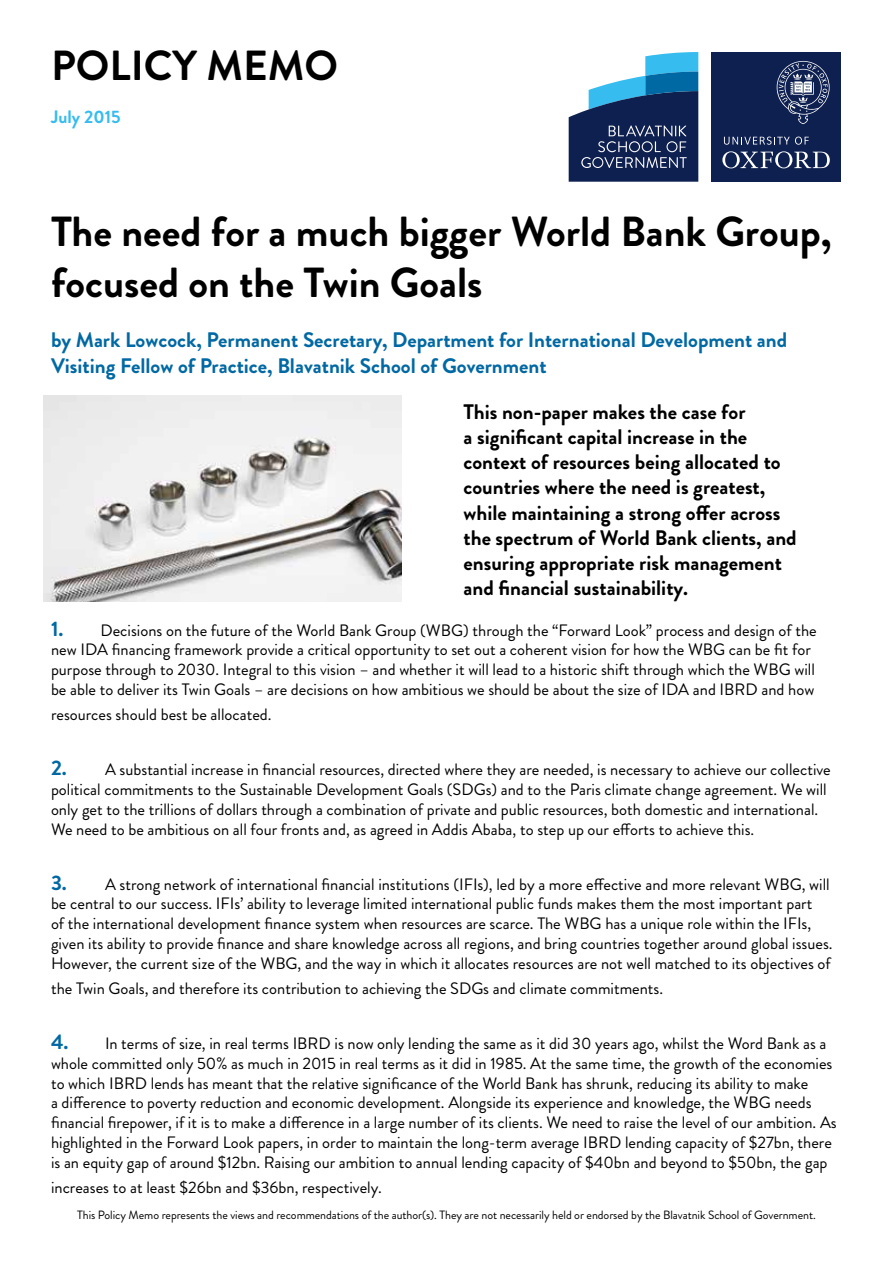
<style>
.page{position:relative;width:893px;height:1263px;background:#fff}
.page>*{position:absolute;margin:0;border:0;box-sizing:border-box;transform-origin:0 0}
.t1{font:700 42px/50.4px "Brandon Grotesque";color:#000}
.t2{font:700 21px/25.2px "Brandon Grotesque";color:#000}
.t3{font:700 21px/25.2px "Brandon Grotesque";color:#0068a3}
.t4{font:700 18px "Brandon Grotesque";color:#36bcee}
.t5{font:16.5px/19.8px "Brandon Grotesque";color:#000}
.t6{font:12px "Brandon Grotesque";letter-spacing:-.005em;color:#000}
.s1{font-weight:700;font-size:21px;color:#0068a3}
</style>
<div class="page">
<svg style="left:568px;top:52px;width:131px;height:130px"></svg>
<svg style="left:711px;top:52px;width:130px;height:130px;background:#21325e"></svg>
<img style="left:44px;top:395px;width:357px;height:207px">
<h1 class="t1" style="left:51px;top:41px;width:288px">POLICY MEMO</h1>
<p class="t4" style="left:51px;top:105px;width:71px">July 2015</p>
<h1 class="t1" style="left:51px;top:207px;width:782px">The need for a much bigger World Bank Group, focused on the Twin Goals</h1>
<p class="t3" style="left:51px;top:328px;width:738px">by Mark Lowcock, Permanent Secretary, Department for International Development and<br>Visiting Fellow of Practice, Blavatnik School of Government</p>
<p class="t2" style="left:463px;top:399px;width:335px">This non-paper makes the case for<br>a significant capital increase in the context of resources being allocated to countries where the need is greatest, while maintaining a strong offer across the spectrum of World Bank clients, and ensuring appropriate risk management and financial sustainability.</p>
<p class="t5" style="left:51px;top:620px;width:767px"><span class="s1">1.</span> Decisions on the future of the World Bank Group (WBG) through the “Forward Look” process and design of the new IDA financing framework provide a critical opportunity to set out a coherent vision for how the WBG can be fit for purpose through to 2030. Integral to this vision – and whether it will lead to a historic shift through which the WBG will be able to deliver its Twin Goals – are decisions on how ambitious we should be about the size of IDA and IBRD and how</p>
<p class="t5" style="left:51px;top:705px;width:222px">resources should best be allocated.</p>
<p class="t5" style="left:51px;top:760px;width:781px"><span class="s1">2.</span> A substantial increase in financial resources, directed where they are needed, is necessary to achieve our collective political commitments to the Sustainable Development Goals (SDGs) and to the Paris climate change agreement. We will only get to the trillions of dollars through a combination of private and public resources, both domestic and international.<br>We need to be ambitious on all four fronts and, as agreed in Addis Ababa, to step up our efforts to achieve this.</p>
<p class="t5" style="left:51px;top:874px;width:783px"><span class="s1">3.</span> A strong network of international financial institutions (IFIs), led by a more effective and more relevant WBG, will be central to our success. IFIs’ ability to leverage limited international public funds makes them the most important part<br>of the international development finance system when resources are scarce. The WBG has a unique role within the IFIs, given its ability to provide finance and share knowledge across all regions, and bring countries together around global issues.<br>However, the current size of the WBG, and the way in which it allocates resources are not well matched to its objectives of</p>
<p class="t5" style="left:51px;top:978px;width:614px">the Twin Goals, and therefore its contribution to achieving the SDGs and climate commitments.</p>
<p class="t5" style="left:51px;top:1033px;width:787px"><span class="s1">4.</span> In terms of size, in real terms IBRD is now only lending the same as it did 30 years ago, whilst the Word Bank as a whole committed only 50% as much in 2015 in real terms as it did in 1985. At the same time, the growth of the economies to which IBRD lends has meant that the relative significance of the World Bank has shrunk, reducing its ability to make<br>a difference to poverty reduction and economic development. Alongside its experience and knowledge, the WBG needs financial firepower, if it is to make a difference in a large number of its clients. We need to raise the level of our ambition. As highlighted in the Forward Look papers, in order to maintain the long-term average IBRD lending capacity of $27bn, there is an equity gap of around $12bn. Raising our ambition to annual lending capacity of $40bn and beyond to $50bn, the gap</p>
<p class="t5" style="left:51px;top:1177px;width:332px">increases to at least $26bn and $36bn, respectively.</p>
<p class="t6" style="left:77px;top:1206px;width:740px">This Policy Memo represents the views and recommendations of the author(s). They are not necessarily held or endorsed by the Blavatnik School of Government.</p>
</div>
